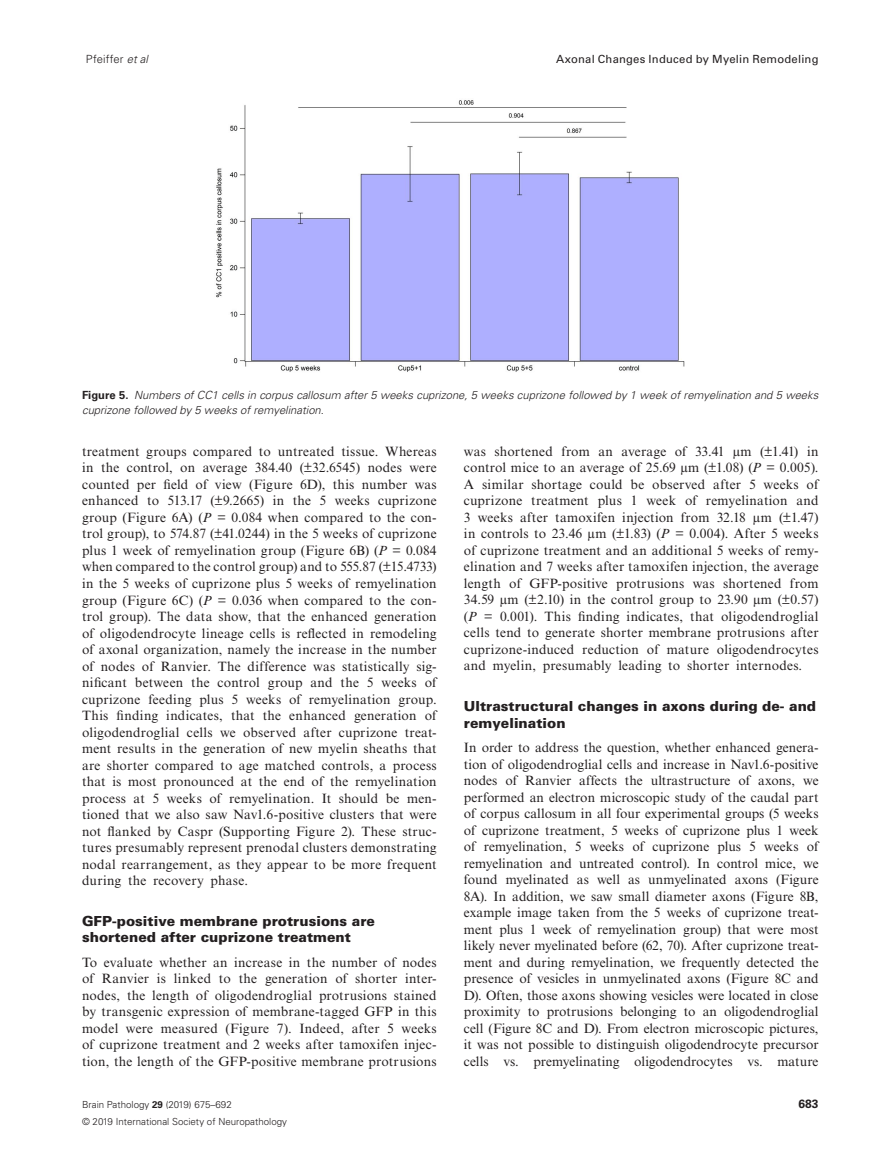
<style>
.page{position:relative;width:893px;height:1174px;background:#fff}
.page>*{position:absolute;margin:0;border:0;box-sizing:border-box;transform-origin:0 0}
.t1{font:900 13.8px/16.5px "Univers LT Std";color:#231f20}
.t2{font:13.5px/16.5px "Times New Roman MT Std";letter-spacing:.015em;color:#231f20;text-align:justify}
.t3{font:700 12px "Univers LT Std";color:#231f20}
.t4{font:italic 300 11.25px "Univers LT Std";color:#231f20}
.t5{font:11.25px "Univers LT Std";letter-spacing:.02em;color:#231f20}
.t6{font:300 11.25px "Univers LT Std";letter-spacing:.01em;color:#231f20}
.t7{font:300 9.75px/16.5px "Univers LT Std";color:#231f20}
.s1{font-style:italic}
.s2{font-weight:700;font-style:normal}
.s3{font-weight:700}
</style>
<div class="page">
<img style="left:216px;top:100px;width:469px;height:272px">
<p class="t6" style="left:86px;top:52px;width:64px">Pfeiffer <span class="s1">et al</span></p>
<p class="t5" style="left:556px;top:52px;width:264px">Axonal Changes Induced by Myelin Remodeling</p>
<p class="t4" style="left:82px;top:388px;width:738px"><span class="s2">Figure 5.</span> Numbers of CC1 cells in corpus callosum after 5 weeks cuprizone, 5 weeks cuprizone followed by 1 week of remyelination and 5 weeks</p>
<p class="t2" style="left:82px;top:443px;width:356px">treatment groups compared to untreated tissue. Whereas in the control, on average 384.40 (±32.6545) nodes were counted per field of view (Figure 6D), this number was enhanced to 513.17 (±9.2665) in the 5 weeks cuprizone group (Figure 6A) (<span class="s1">P</span> = 0.084 when compared to the con&shy;trol group), to 574.87 (±41.0244) in the 5 weeks of cuprizone plus 1 week of remyelination group (Figure 6B) (<span class="s1">P</span> = 0.084 when compared to the control group) and to 555.87 (±15.4733) in the 5 weeks of cuprizone plus 5 weeks of remyelination group (Figure 6C) (<span class="s1">P</span> = 0.036 when compared to the con&shy;trol group). The data show, that the enhanced generation of oligodendrocyte lineage cells is reflected in remodeling of axonal organization, namely the increase in the number of nodes of Ranvier. The difference was statistically sig&shy;nificant between the control group and the 5 weeks of cuprizone feeding plus 5 weeks of remyelination group.<br>This finding indicates, that the enhanced generation of oligodendroglial cells we observed after cuprizone treat&shy;ment results in the generation of new myelin sheaths that are shorter compared to age matched controls, a process that is most pronounced at the end of the remyelination process at 5 weeks of remyelination. It should be men&shy;tioned that we also saw Nav1.6-positive clusters that were not flanked by Caspr (Supporting Figure 2). These struc&shy;tures presumably represent prenodal clusters demonstrating nodal rearrangement, as they appear to be more frequent during the recovery phase.</p>
<p class="t1" style="left:82px;top:912px;width:294px">GFP-positive membrane protrusions are shortened after cuprizone treatment</p>
<p class="t2" style="left:82px;top:954px;width:356px">To evaluate whether an increase in the number of nodes of Ranvier is linked to the generation of shorter inter&shy;nodes, the length of oligodendroglial protrusions stained by transgenic expression of membrane-tagged GFP in this model were measured (Figure 7). Indeed, after 5 weeks of cuprizone treatment and 2 weeks after tamoxifen injec&shy;tion, the length of the GFP-positive membrane protrusions</p>
<p class="t2" style="left:464px;top:443px;width:356px">was shortened from an average of 33.41 µm (±1.41) in control mice to an average of 25.69 µm (±1.08) (<span class="s1">P</span> = 0.005).<br>A similar shortage could be observed after 5 weeks of cuprizone treatment plus 1 week of remyelination and 3 weeks after tamoxifen injection from 32.18 µm (±1.47) in controls to 23.46 µm (±1.83) (<span class="s1">P</span> = 0.004). After 5 weeks of cuprizone treatment and an additional 5 weeks of remy&shy;elination and 7 weeks after tamoxifen injection, the average length of GFP-positive protrusions was shortened from 34.59 µm (±2.10) in the control group to 23.90 µm (±0.57) (<span class="s1">P</span> = 0.001). This finding indicates, that oligodendroglial cells tend to generate shorter membrane protrusions after cuprizone-induced reduction of mature oligodendrocytes and myelin, presumably leading to shorter internodes.</p>
<p class="t1" style="left:464px;top:697px;width:354px">Ultrastructural changes in axons during de- and remyelination</p>
<p class="t2" style="left:464px;top:739px;width:356px">In order to address the question, whether enhanced genera&shy;tion of oligodendroglial cells and increase in Nav1.6-positive nodes of Ranvier affects the ultrastructure of axons, we performed an electron microscopic study of the caudal part of corpus callosum in all four experimental groups (5 weeks of cuprizone treatment, 5 weeks of cuprizone plus 1 week of remyelination, 5 weeks of cuprizone plus 5 weeks of remyelination and untreated control). In control mice, we found myelinated as well as unmyelinated axons (Figure 8A). In addition, we saw small diameter axons (Figure 8B, example image taken from the 5 weeks of cuprizone treat&shy;ment plus 1 week of remyelination group) that were most likely never myelinated before (62, 70). After cuprizone treat&shy;ment and during remyelination, we frequently detected the presence of vesicles in unmyelinated axons (Figure 8C and D). Often, those axons showing vesicles were located in close proximity to protrusions belonging to an oligodendroglial cell (Figure 8C and D). From electron microscopic pictures, it was not possible to distinguish oligodendrocyte precursor cells vs. premyelinating oligodendrocytes vs. mature</p>
<p class="t7" style="left:82px;top:1096px;width:207px">Brain Pathology <span class="s3">29</span> (2019) 675–692<br>© 2019 International Society of Neuropathology</p>
<p class="t3" style="left:798px;top:1096px;width:22px">683</p>
</div>
